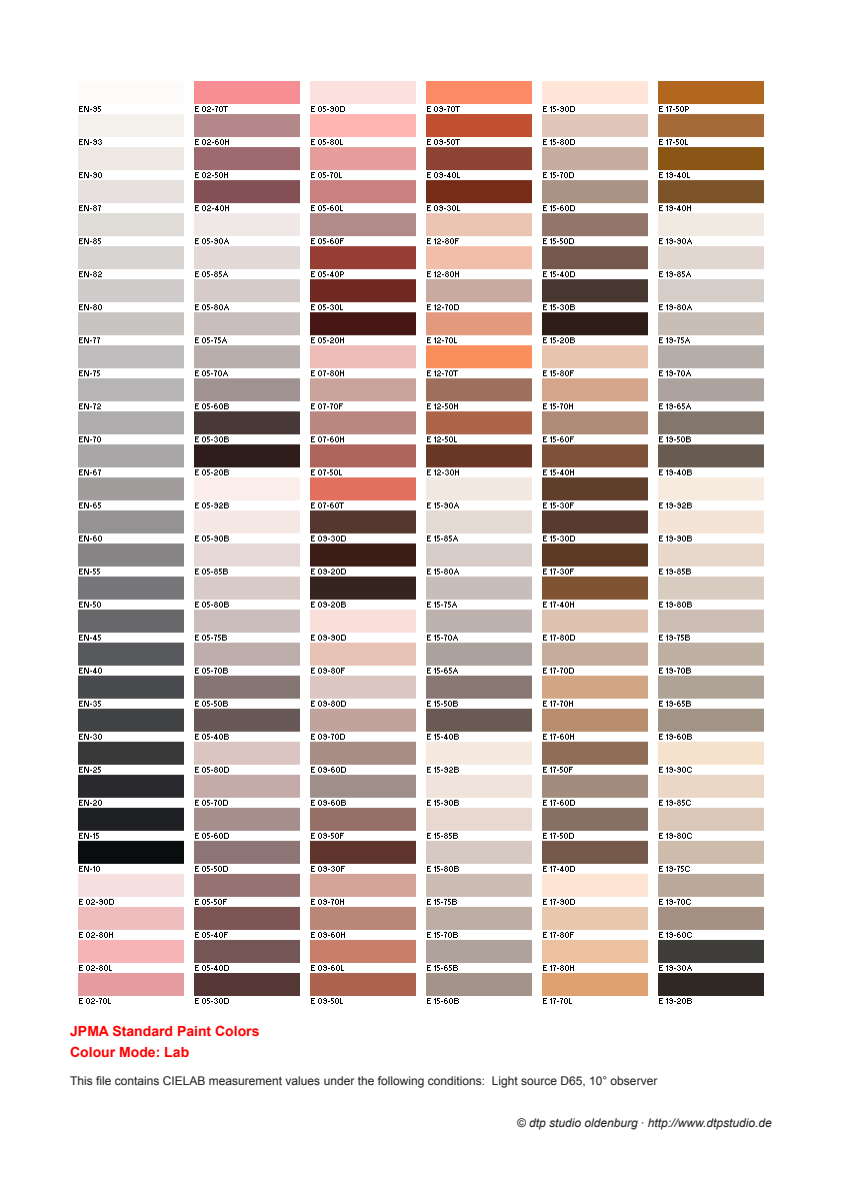
<style>
.page{position:relative;width:842px;height:1191px;background:#fff}
.page>*{position:absolute;margin:0;border:0;box-sizing:border-box;transform-origin:0 0}
.t1{font:700 14px/21px "Arial";color:#f00}
.t2{font:12px "Arial";color:#231f20}
.t3{font:italic 12px "Arial";color:#231f20}
</style>
<div class="page">
<img style="left:78px;top:81px;width:686px;height:923px">
<p class="t1" style="left:70px;top:1021px;width:191px">JPMA Standard Paint Colors<br>Colour Mode: Lab</p>
<p class="t2" style="left:70px;top:1073px;width:589px">This file contains CIELAB measurement values under the following conditions: Light source D65, 10° observer</p>
<p class="t3" style="left:517px;top:1115px;width:256px">© dtp studio oldenburg · http://www.dtpstudio.de</p>
</div>
